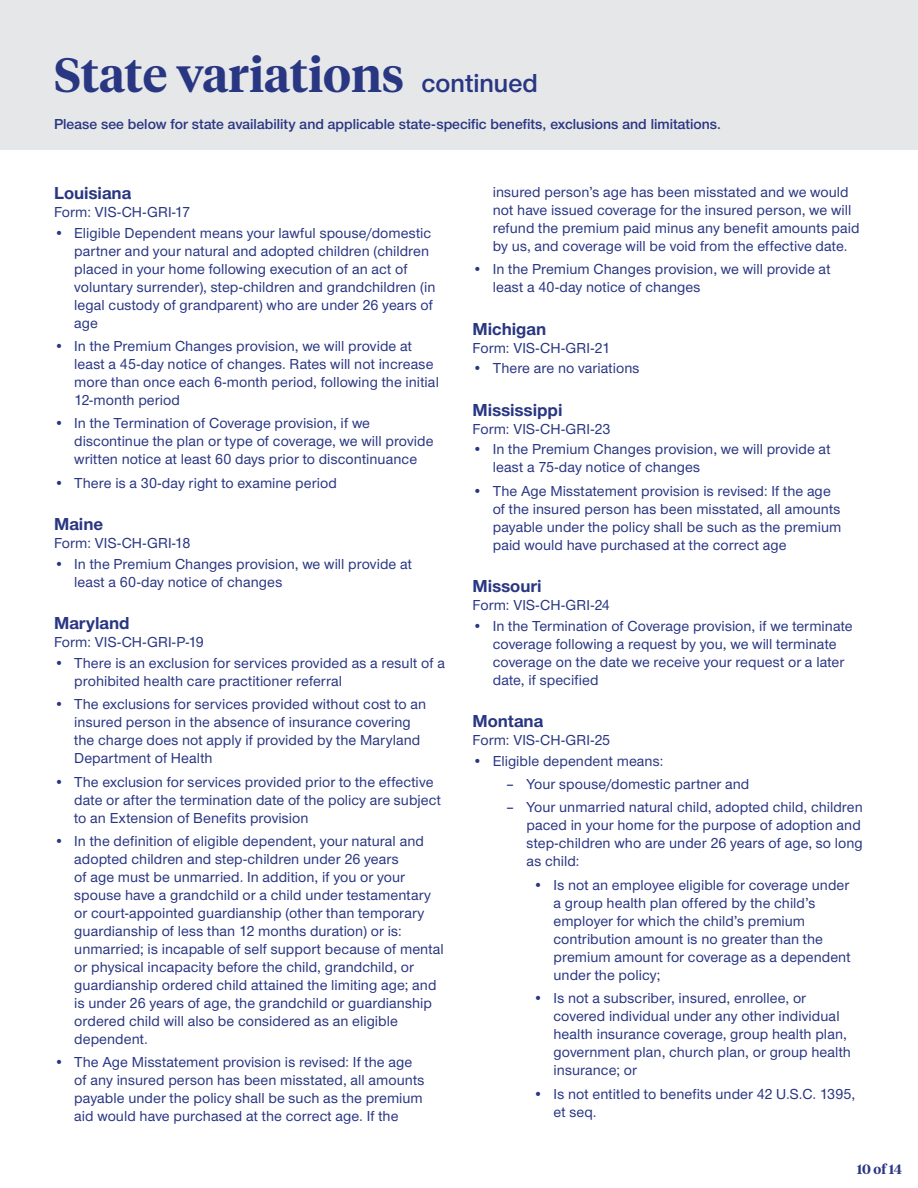
<style>
.page{position:relative;width:918px;height:1188px;background:#fff}
.page>*{position:absolute;margin:0;border:0;box-sizing:border-box;transform-origin:0 0}
.t1{font:600 48px "UHC Serif Headline";color:#293682}
.t2{font:600 27px "UHC Sans";color:#293682}
.t3{font:700 18px "UHC Sans";color:#293682}
.t4{font:500 15px/18px "UHC Sans";letter-spacing:.005em;color:#293682}
.t5{font:600 15px "UHC Sans";color:#293682}
.t6{font:600 13.5px "UHC Serif Headline";color:#293682}
</style>
<div class="page">
<div style="left:0;top:0;width:918px;height:150px;background:#e6e7e8"></div>
<h1 class="t1" style="left:54px;top:42px;width:352px">State variations</h1>
<p class="t5" style="left:54px;top:114px;width:669px">Please see below for state availability and applicable state-specific benefits, exclusions and limitations.</p>
<h2 class="t2" style="left:422px;top:65px;width:118px">continued</h2>
<p class="t3" style="left:54px;top:181px;width:79px">Louisiana</p>
<p class="t4" style="left:54px;top:202px;width:137px">Form: VIS-CH-GRI-17</p>
<p class="t4" style="left:74px;top:223px;width:363px;text-indent:-20px">• Eligible Dependent means your lawful spouse/domestic partner and your natural and adopted children (children placed in your home following execution of an act of voluntary surrender), step-children and grandchildren (in legal custody of grandparent) who are under 26 years of age</p>
<p class="t4" style="left:74px;top:336px;width:366px;text-indent:-20px">• In the Premium Changes provision, we will provide at least a 45-day notice of changes. Rates will not increase more than once each 6-month period, following the initial 12-month period</p>
<p class="t4" style="left:74px;top:414px;width:361px;text-indent:-20px">• In the Termination of Coverage provision, if we discontinue the plan or type of coverage, we will provide written notice at least 60 days prior to discontinuance</p>
<p class="t4" style="left:54px;top:473px;width:284px">• There is a 30-day right to examine period</p>
<p class="t3" style="left:54px;top:512px;width:51px">Maine</p>
<p class="t4" style="left:54px;top:533px;width:138px">Form: VIS-CH-GRI-18</p>
<p class="t4" style="left:74px;top:554px;width:339px;text-indent:-20px">• In the Premium Changes provision, we will provide at least a 60-day notice of changes</p>
<p class="t3" style="left:54px;top:611px;width:77px">Maryland</p>
<p class="t4" style="left:54px;top:632px;width:151px">Form: VIS-CH-GRI-P-19</p>
<p class="t4" style="left:74px;top:653px;width:372px;text-indent:-20px">• There is an exclusion for services provided as a result of a prohibited health care practitioner referral</p>
<p class="t4" style="left:74px;top:695px;width:354px;text-indent:-20px">• The exclusions for services provided without cost to an insured person in the absence of insurance covering the charge does not apply if provided by the Maryland Department of Health</p>
<p class="t4" style="left:74px;top:772px;width:368px;text-indent:-20px">• The exclusion for services provided prior to the effective date or after the termination date of the policy are subject to an Extension of Benefits provision</p>
<p class="t4" style="left:74px;top:831px;width:371px;text-indent:-20px">• In the definition of eligible dependent, your natural and adopted children and step-children under 26 years<br>of age must be unmarried. In addition, if you or your spouse have a grandchild or a child under testamentary or court-appointed guardianship (other than temporary guardianship of less than 12 months duration) or is: unmarried; is incapable of self support because of mental or physical incapacity before the child, grandchild, or guardianship ordered child attained the limiting age; and is under 26 years of age, the grandchild or guardianship ordered child will also be considered as an eligible dependent.</p>
<p class="t4" style="left:74px;top:1053px;width:352px;text-indent:-20px">• The Age Misstatement provision is revised: If the age of any insured person has been misstated, all amounts payable under the policy shall be such as the premium aid would have purchased at the correct age. If the</p>
<p class="t4" style="left:493px;top:182px;width:368px">insured person’s age has been misstated and we would not have issued coverage for the insured person, we will refund the premium paid minus any benefit amounts paid by us, and coverage will be void from the effective date.</p>
<p class="t4" style="left:493px;top:260px;width:339px;text-indent:-20px">• In the Premium Changes provision, we will provide at least a 40-day notice of changes</p>
<p class="t3" style="left:472px;top:316px;width:75px">Michigan</p>
<p class="t4" style="left:472px;top:338px;width:139px">Form: VIS-CH-GRI-21</p>
<p class="t4" style="left:472px;top:359px;width:169px">• There are no variations</p>
<p class="t3" style="left:472px;top:397px;width:91px">Mississippi</p>
<p class="t4" style="left:472px;top:419px;width:139px">Form: VIS-CH-GRI-23</p>
<p class="t4" style="left:493px;top:440px;width:339px;text-indent:-20px">• In the Premium Changes provision, we will provide at least a 75-day notice of changes</p>
<p class="t4" style="left:493px;top:481px;width:350px;text-indent:-20px">• The Age Misstatement provision is revised: If the age of the insured person has been misstated, all amounts payable under the policy shall be such as the premium paid would have purchased at the correct age</p>
<p class="t3" style="left:472px;top:574px;width:71px">Missouri</p>
<p class="t4" style="left:472px;top:595px;width:139px">Form: VIS-CH-GRI-24</p>
<p class="t4" style="left:493px;top:616px;width:361px;text-indent:-20px">• In the Termination of Coverage provision, if we terminate coverage following a request by you, we will terminate coverage on the date we receive your request or a later date, if specified</p>
<p class="t3" style="left:472px;top:709px;width:72px">Montana</p>
<p class="t4" style="left:472px;top:730px;width:139px">Form: VIS-CH-GRI-25</p>
<p class="t4" style="left:506px;top:748px;width:358px;line-height:23.4px;text-indent:-34px">• Eligible dependent means:<br>‒ Your spouse/domestic partner and<br>‒ Your unmarried natural child, adopted child, children</p>
<p class="t4" style="left:526px;top:816px;width:338px">paced in your home for the purpose of adoption and step-children who are under 26 years of age, so long as child:</p>
<p class="t4" style="left:554px;top:875px;width:299px;text-indent:-20px">• Is not an employee eligible for coverage under a group health plan offered by the child’s employer for which the child’s premium contribution amount is no greater than the premium amount for coverage as a dependent under the policy;</p>
<p class="t4" style="left:554px;top:989px;width:299px;text-indent:-20px">• Is not a subscriber, insured, enrollee, or covered individual under any other individual health insurance coverage, group health plan, government plan, church plan, or group health insurance; or</p>
<p class="t4" style="left:554px;top:1084px;width:303px;text-indent:-20px">• Is not entitled to benefits under 42 U.S.C. 1395, et seq.</p>
<p class="t6" style="left:857px;top:1160px;width:47px">10 of 14</p>
</div>
